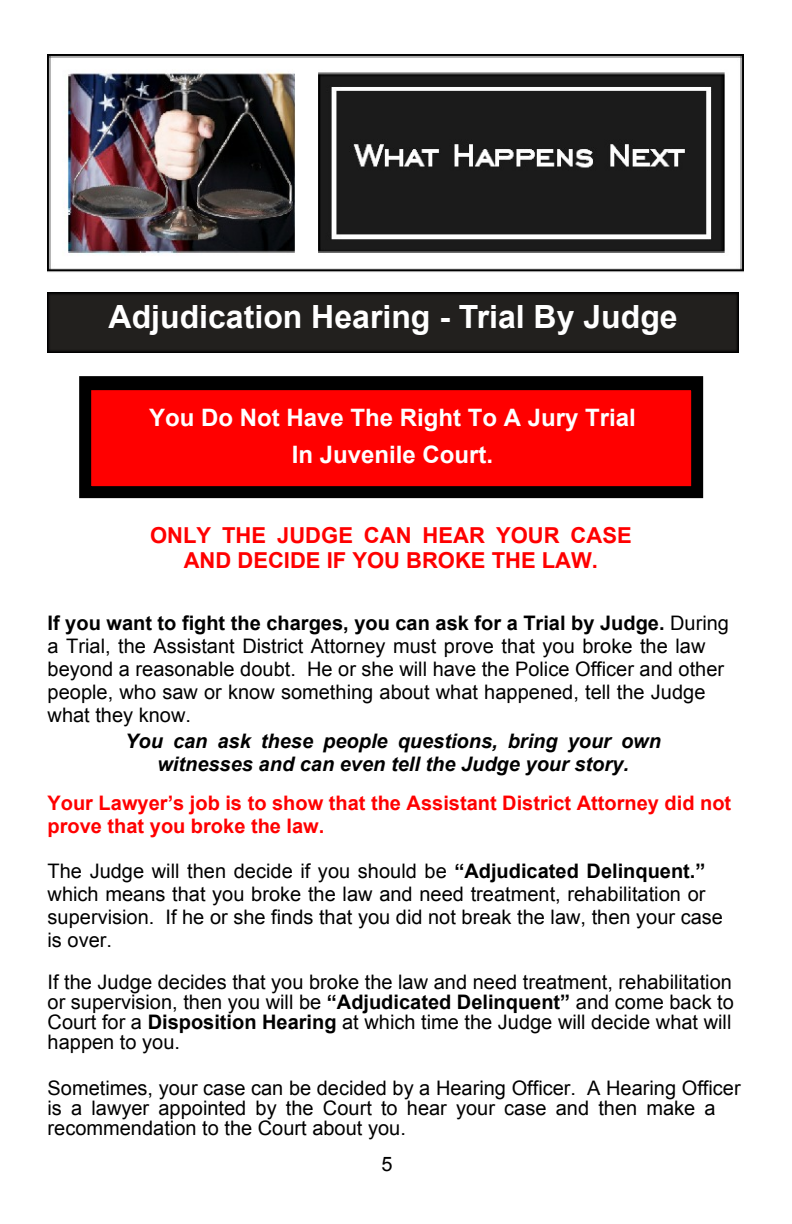
<style>
.page{position:relative;width:792px;height:1224px;background:#fff}
.page>*{position:absolute;margin:0;border:0;box-sizing:border-box;transform-origin:0 0}
.t1{font:700 32px "Arial";color:#fff}
.t2{font:700 24px/37px "Arial";color:#fff;text-align:center}
.t3{font:700 22px/25.2px "Arial";color:#f00;text-align:center}
.t4{font:20px/23px "Arial";color:#000}
.t5{font:700 20px/23px "Arial";color:#f00}
.t6{font:italic 700 20px/23px "Arial";color:#000;text-align:center}
.s1{font-weight:700}
</style>
<div class="page">
<img style="left:48px;top:55px;width:695px;height:385px">
<img style="left:48px;top:292px;width:691px;height:61px">
<div style="left:79px;top:376px;width:624px;height:122px;background:#000;border:2px solid #000"></div>
<div style="left:89px;top:388px;width:604px;height:100px;background:#f00;border:2px solid #000"></div>
<h1 class="t1" style="left:109px;top:305px;width:571px">Adjudication Hearing - Trial By Judge</h1>
<p class="t2" style="left:149px;top:401px;width:488px">You Do Not Have The Right To A Jury Trial<br>In Juvenile Court.</p>
<p class="t3" style="left:150px;top:525px;width:483px">ONLY THE JUDGE CAN HEAR YOUR CASE<br>AND DECIDE IF YOU BROKE THE LAW.</p>
<p class="t4" style="left:48px;top:613px;width:683px"><span class="s1">If you want to fight the charges, you can ask for a Trial by Judge.</span> During a Trial, the Assistant District Attorney must prove that you broke the law beyond a reasonable doubt. He or she will have the Police Officer and other people, who saw or know something about what happened, tell the Judge what they know.</p>
<p class="t6" style="left:125px;top:731px;width:537px">You can ask these people questions, bring your own witnesses and can even tell the Judge your story.</p>
<p class="t5" style="left:48px;top:793px;width:685px">Your Lawyer’s job is to show that the Assistant District Attorney did not prove that you broke the law.</p>
<p class="t4" style="left:48px;top:861px;width:677px">The Judge will then decide if you should be <span class="s1">“Adjudicated Delinquent.” </span>which means that you broke the law and need treatment, rehabilitation or supervision. If he or she finds that you did not break the law, then your case is over.</p>
<p class="t4" style="left:48px;top:974px;width:688px;line-height:20px">If the Judge decides that you broke the law and need treatment, rehabilitation or supervision, then you will be <span class="s1">“Adjudicated Delinquent”</span> and come back to Court for a <span class="s1">Disposition Hearing</span> at which time the Judge will decide what will happen to you.</p>
<p class="t4" style="left:48px;top:1080px;width:695px;line-height:20px">Sometimes, your case can be decided by a Hearing Officer. A Hearing Officer is a lawyer appointed by the Court to hear your case and then make a recommendation to the Court about you.</p>
<p class="t4" style="left:382px;top:1154px;width:13px">5</p>
</div>
